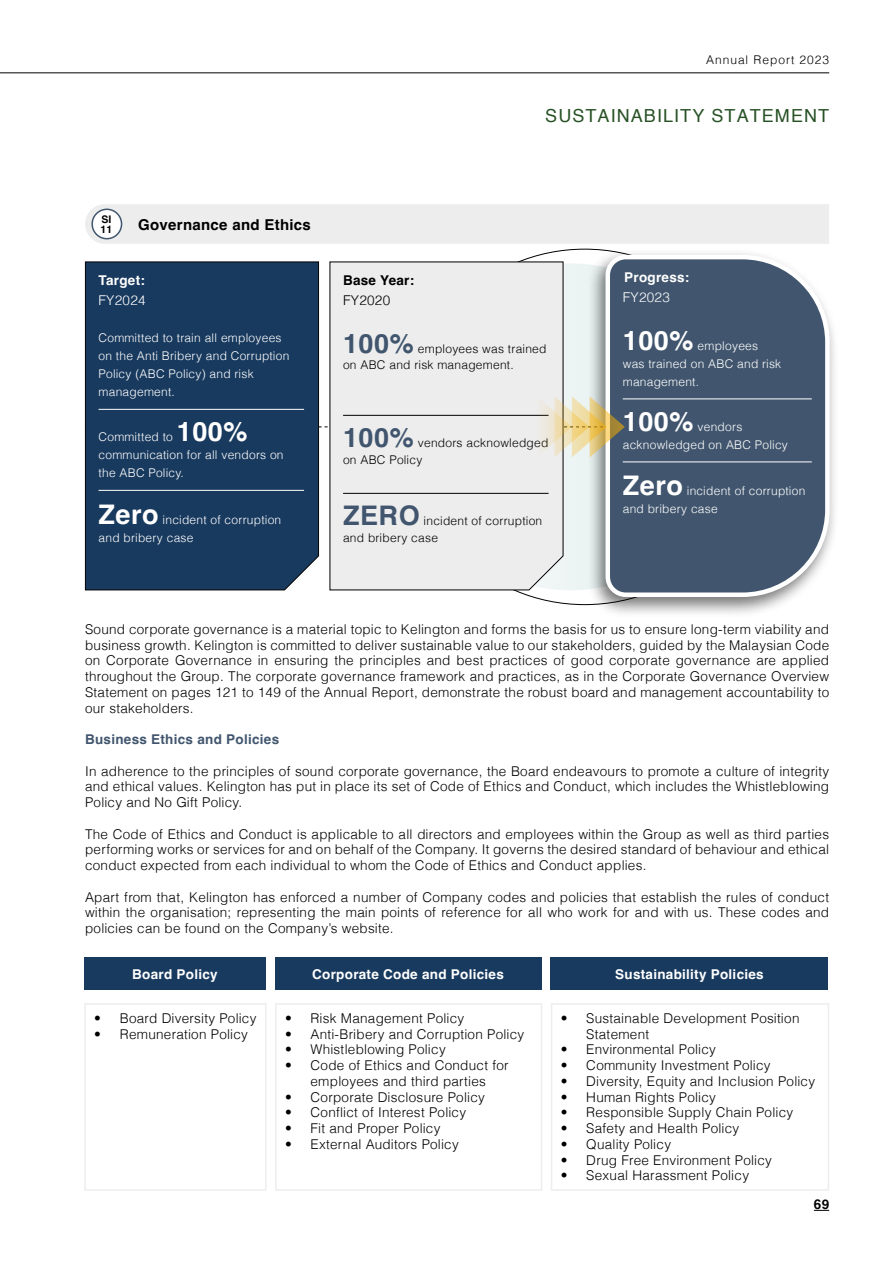
<style>
.page{position:relative;width:893px;height:1263px;background:#fff}
.page>*{position:absolute;margin:0;border:0;box-sizing:border-box;transform-origin:0 0}
.t1{font:700 27px "Helvetica";letter-spacing:.02em;color:#fff}
.t2{font:700 27px "Helvetica";letter-spacing:.02em;color:#41566e}
.t3{font:18px "Helvetica";letter-spacing:.06em;color:#285226}
.t4{font:700 15px "Helvetica";letter-spacing:.02em;color:#000}
.t5{font:300 13.5px/15.8px "Helvetica";letter-spacing:.02em;color:#000;text-align:justify}
.t6{font:700 13.5px "Helvetica";letter-spacing:.02em;color:#fff}
.t7{font:700 13.5px "Helvetica";letter-spacing:.02em;color:#41566e}
.t8{font:300 13.5px "Helvetica";letter-spacing:.02em;color:#fff}
.t9{font:700 13.5px "Helvetica";letter-spacing:.02em;color:#000}
.t10{font:300 12px/18px "Helvetica";letter-spacing:.02em;color:#fff}
.t11{font:300 12px/16.5px "Helvetica";letter-spacing:.02em;color:#000}
.t12{font:300 12px "Helvetica";letter-spacing:.08em;color:#000}
.t13{font:700 10.5px/10.5px "Helvetica";color:#000}
</style>
<div class="page">
<hr style="left:0;top:73px;width:829px;height:1px;background:#000">
<svg style="left:814px;top:1210px;width:15px;height:1px"></svg>
<div style="left:85px;top:204px;width:744px;height:40px;background:#ededed"></div>
<div style="left:92px;top:209px;width:30px;height:30px;background:#fff;border-radius:50%"></div>
<div style="left:91px;top:209px;width:31px;height:30px;border:2px solid #41566e;border-radius:50%"></div>
<div style="left:407px;top:263px;width:327px;height:327px;background:#edf4f3;border-radius:50%"></div>
<div style="left:85px;top:261px;width:234px;height:330px;background:#193a5f"></div>
<div style="left:329px;top:261px;width:235px;height:330px;background:#ededed"></div>
<div style="left:587px;top:248px;width:252px;height:370px;background:#000;opacity:.55"></div>
<svg style="left:603px;top:253px;width:229px;height:346px;background:#5b6d81"></svg>
<svg style="left:85px;top:396px;width:723px;height:61px"></svg>
<div style="left:84px;top:1003px;width:182px;height:188px;border:2px solid #ededed"></div>
<div style="left:84px;top:957px;width:182px;height:33px;background:#193a5f"></div>
<div style="left:275px;top:1003px;width:267px;height:188px;border:2px solid #ededed"></div>
<div style="left:275px;top:957px;width:266px;height:33px;background:#193a5f"></div>
<div style="left:551px;top:1003px;width:278px;height:188px;border:2px solid #ededed"></div>
<div style="left:551px;top:957px;width:277px;height:33px;background:#193a5f"></div>
<p class="t12" style="left:706px;top:49px;width:125px">Annual Report 2023</p>
<h2 class="t3" style="left:545px;top:102px;width:285px">SUSTAINABILITY STATEMENT</h2>
<p class="t13" style="left:100px;top:215px;width:13px">SI<br>11</p>
<p class="t4" style="left:138px;top:215px;width:174px">Governance and Ethics</p>
<p class="t6" style="left:99px;top:272px;width:48px">Target:</p>
<p class="t8" style="left:99px;top:288px;width:49px">FY2024</p>
<p class="t10" style="left:99px;top:328px;width:192px">Committed to train all employees on the Anti Bribery and Corruption<br>Policy (ABC Policy) and risk management.</p>
<p class="t10" style="left:99px;top:427px;width:76px">Committed to</p>
<h1 class="t1" style="left:177px;top:415px;width:72px">100%</h1>
<p class="t10" style="left:99px;top:445px;width:187px">communication for all vendors on the ABC Policy.</p>
<h1 class="t1" style="left:99px;top:498px;width:62px">Zero</h1>
<p class="t10" style="left:99px;top:510px;width:184px;text-indent:64px">incident of corruption and bribery case</p>
<p class="t9" style="left:343px;top:272px;width:73px">Base Year:</p>
<p class="t5" style="left:343px;top:291px;width:49px">FY2020</p>
<h1 class="t2" style="left:343px;top:327px;width:72px">100%</h1>
<p class="t11" style="left:343px;top:339px;width:205px;text-indent:75px">employees was trained on ABC and risk management.</p>
<h1 class="t2" style="left:343px;top:421px;width:72px">100%</h1>
<p class="t11" style="left:343px;top:434px;width:207px;text-indent:75px">vendors acknowledged on ABC Policy</p>
<h1 class="t2" style="left:343px;top:499px;width:78px">ZERO</h1>
<p class="t11" style="left:343px;top:512px;width:201px;text-indent:81px">incident of corruption and bribery case</p>
<p class="t6" style="left:624px;top:269px;width:67px">Progress:</p>
<p class="t8" style="left:623px;top:285px;width:49px">FY2023</p>
<h1 class="t1" style="left:623px;top:324px;width:72px">100%</h1>
<p class="t10" style="left:623px;top:336px;width:160px;text-indent:75px">employees was trained on ABC and risk management.</p>
<h1 class="t1" style="left:623px;top:405px;width:72px">100%</h1>
<p class="t10" style="left:623px;top:417px;width:167px;text-indent:75px">vendors acknowledged on ABC Policy</p>
<h1 class="t1" style="left:623px;top:469px;width:62px">Zero</h1>
<p class="t10" style="left:623px;top:481px;width:184px;text-indent:64px">incident of corruption and bribery case</p>
<p class="t5" style="left:85px;top:620px;width:746px">Sound corporate governance is a material topic to Kelington and forms the basis for us to ensure long-term viability and business growth. Kelington is committed to deliver sustainable value to our stakeholders, guided by the Malaysian Code on Corporate Governance in ensuring the principles and best practices of good corporate governance are applied throughout the Group. The corporate governance framework and practices, as in the Corporate Governance Overview Statement on pages 121 to 149 of the Annual Report, demonstrate the robust board and management accountability to our stakeholders.</p>
<p class="t7" style="left:85px;top:731px;width:196px">Business Ethics and Policies</p>
<p class="t5" style="left:85px;top:762px;width:746px">In adherence to the principles of sound corporate governance, the Board endeavours to promote a culture of integrity and ethical values. Kelington has put in place its set of Code of Ethics and Conduct, which includes the Whistleblowing Policy and No Gift Policy.</p>
<p class="t5" style="left:85px;top:825px;width:746px">The Code of Ethics and Conduct is applicable to all directors and employees within the Group as well as third parties performing works or services for and on behalf of the Company. It governs the desired standard of behaviour and ethical conduct expected from each individual to whom the Code of Ethics and Conduct applies.</p>
<p class="t5" style="left:85px;top:888px;width:746px">Apart from that, Kelington has enforced a number of Company codes and policies that establish the rules of conduct within the organisation; representing the main points of reference for all who work for and with us. These codes and policies can be found on the Company’s website.</p>
<p class="t6" style="left:132px;top:966px;width:87px">Board Policy</p>
<p class="t5" style="left:94px;top:1009px;width:164px">• Board Diversity Policy</p>
<p class="t5" style="left:94px;top:1025px;width:155px">• Remuneration Policy</p>
<p class="t6" style="left:312px;top:966px;width:193px">Corporate Code and Policies</p>
<p class="t5" style="left:285px;top:1009px;width:181px">• Risk Management Policy</p>
<p class="t5" style="left:285px;top:1025px;width:241px">• Anti-Bribery and Corruption Policy</p>
<p class="t5" style="left:285px;top:1041px;width:162px">• Whistleblowing Policy</p>
<p class="t5" style="left:285px;top:1056px;width:225px;text-align:center">• Code of Ethics and Conduct for employees and third parties</p>
<p class="t5" style="left:285px;top:1088px;width:201px">• Corporate Disclosure Policy</p>
<p class="t5" style="left:285px;top:1104px;width:183px">• Conflict of Interest Policy</p>
<p class="t5" style="left:285px;top:1119px;width:157px">• Fit and Proper Policy</p>
<p class="t5" style="left:285px;top:1135px;width:175px">• External Auditors Policy</p>
<p class="t6" style="left:615px;top:966px;width:150px">Sustainability Policies</p>
<p class="t5" style="left:586px;top:1009px;width:215px;text-indent:-26px">• Sustainable Development Position<br>Statement</p>
<p class="t5" style="left:561px;top:1041px;width:157px">• Environmental Policy</p>
<p class="t5" style="left:561px;top:1056px;width:211px">• Community Investment Policy</p>
<p class="t5" style="left:561px;top:1072px;width:256px">• Diversity, Equity and Inclusion Policy</p>
<p class="t5" style="left:561px;top:1088px;width:157px">• Human Rights Policy</p>
<p class="t5" style="left:561px;top:1104px;width:234px">• Responsible Supply Chain Policy</p>
<p class="t5" style="left:561px;top:1119px;width:180px">• Safety and Health Policy</p>
<p class="t5" style="left:561px;top:1135px;width:112px">• Quality Policy</p>
<p class="t5" style="left:561px;top:1151px;width:213px">• Drug Free Environment Policy</p>
<p class="t5" style="left:561px;top:1167px;width:190px">• Sexual Harassment Policy</p>
<p class="t9" style="left:814px;top:1196px;width:17px">69</p>
</div>
